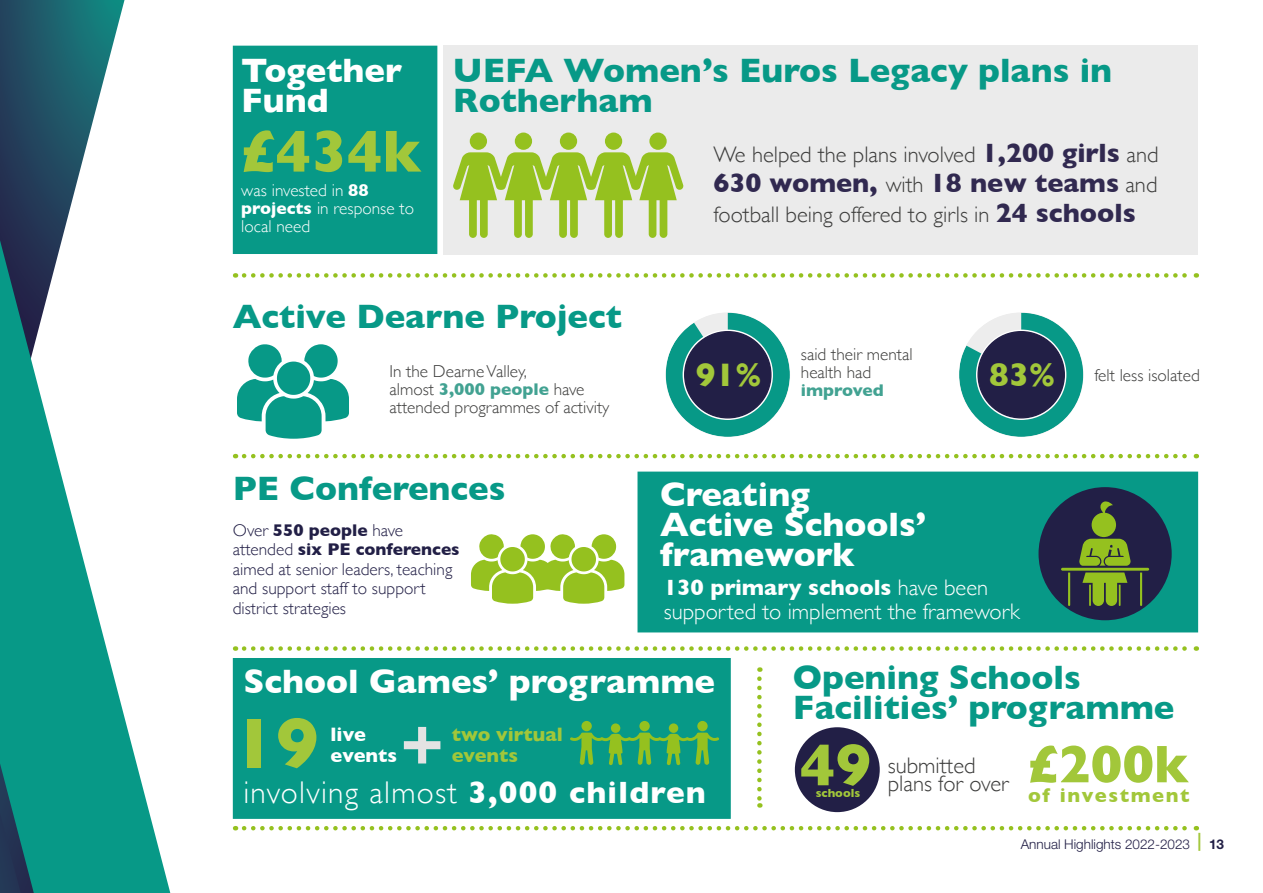
<style>
.page{position:relative;width:1263px;height:893px;background:#fff}
.page>*{position:absolute;margin:0;border:0;box-sizing:border-box;transform-origin:0 0}
.t1{font:700 72.3px "Gill Sans";color:#a2c73a}
.t2{font:700 66.6px "Gill Sans";color:#e3e3e3}
.t3{font:700 60px "Gill Sans";color:#a2c73a}
.t4{font:700 53.55px "Gill Sans";color:#a2c73a}
.t5{font:700 34.5px/30px "Gill Sans";color:#079987}
.t6{font:700 34.5px/30px "Gill Sans";color:#fff}
.t7{font:700 33.15px "Gill Sans";color:#a2c73a}
.t8{font:300 31.35px "Gill Sans";letter-spacing:.04em;color:#fff}
.t9{font:700 27px "Gill Sans";color:#312950}
.t10{font:300 22.5px/18px "Gill Sans";color:#3c3c3b}
.t11{font:300 22.5px/24px "Gill Sans";color:#fff}
.t12{font:700 20.1px "Gill Sans";letter-spacing:.08em;color:#a2c73a}
.t13{font:700 19.8px/20.7px "Gill Sans";color:#a2c73a}
.t14{font:700 19.8px "Gill Sans";color:#fff}
.t15{font:300 17.25px/19.5px "Gill Sans";color:#221f46}
.t16{font:300 17.25px/18px "Gill Sans";color:#3c3c3b}
.t17{font:300 17.25px/18px "Gill Sans";color:#fff}
.t18{font:700 17.25px "Gill Sans";color:#42a292}
.t19{font:300 13.5px "Helvetica Neue LT Std";color:#221f46}
.t20{font:700 12px "Gill Sans";color:#a2c73a}
.s1{font-weight:700}
.s2{font-weight:700;font-size:27px;color:#312950}
.s3{font-weight:300;font-size:22.5px;color:#3c3c3b}
.s4{font-weight:700;color:#42a292}
.s5{font-weight:700;font-size:33.15px;color:#a2c73a}
.s6{font-weight:500;font-size:18px;color:#a2c73a}
</style>
<div class="page">
<svg style="left:0;top:0;width:124px;height:240px"></svg>
<svg style="left:0;top:240px;width:170px;height:653px"></svg>
<svg style="left:0;top:763px;width:34px;height:130px;background:#15666d"></svg>
<div style="left:233px;top:658px;width:498px;height:161px;background:#079987;border:2px solid #079987"></div>
<svg style="left:237px;top:344px;width:112px;height:95px"></svg>
<svg style="left:244px;top:273px;width:953px;height:5px"></svg>
<svg style="left:665px;top:312px;width:125px;height:125px"></svg>
<svg style="left:959px;top:312px;width:124px;height:125px"></svg>
<svg style="left:244px;top:454px;width:953px;height:4px"></svg>
<div style="left:637px;top:472px;width:561px;height:160px;background:#079987"></div>
<svg style="left:244px;top:646px;width:953px;height:5px"></svg>
<div style="left:1038px;top:487px;width:134px;height:133px;background:#221f46;border-radius:50%"></div>
<svg style="left:1140px;top:572px;width:2px;height:34px"></svg>
<svg style="left:1068px;top:572px;width:2px;height:34px"></svg>
<svg style="left:1079px;top:501px;width:52px;height:65px"></svg>
<hr style="left:1061px;top:568px;width:88px;height:3px;background:#95c11f">
<svg style="left:1082px;top:572px;width:45px;height:34px"></svg>
<div style="left:795px;top:727px;width:85px;height:85px;background:#221f46;border-radius:50%"></div>
<svg style="left:757px;top:679px;width:5px;height:129px"></svg>
<svg style="left:244px;top:826px;width:953px;height:4px"></svg>
<div style="left:443px;top:46px;width:755px;height:209px;background:#ebebeb"></div>
<div style="left:233px;top:46px;width:204px;height:208px;background:#079987"></div>
<div style="left:560px;top:133px;width:17px;height:17px;background:#95c11f;border-radius:50%"></div>
<div style="left:605px;top:133px;width:17px;height:17px;background:#95c11f;border-radius:50%"></div>
<div style="left:470px;top:133px;width:17px;height:17px;background:#95c11f;border-radius:50%"></div>
<div style="left:515px;top:133px;width:17px;height:17px;background:#95c11f;border-radius:50%"></div>
<div style="left:649px;top:133px;width:18px;height:17px;background:#95c11f;border-radius:50%"></div>
<svg style="left:453px;top:152px;width:231px;height:86px"></svg>
<svg style="left:471px;top:534px;width:153px;height:70px"></svg>
<div style="left:669px;top:723px;width:9px;height:10px;background:#95c11f;border-radius:50%"></div>
<div style="left:611px;top:723px;width:9px;height:10px;background:#95c11f;border-radius:50%"></div>
<div style="left:581px;top:721px;width:11px;height:10px;background:#95c11f;border-radius:50%"></div>
<svg style="left:570px;top:732px;width:149px;height:33px"></svg>
<div style="left:639px;top:721px;width:11px;height:10px;background:#95c11f;border-radius:50%"></div>
<div style="left:697px;top:721px;width:11px;height:10px;background:#95c11f;border-radius:50%"></div>
<h3 class="t6" style="left:241px;top:55px;width:162px">Together<br>Fund</h3>
<h3 class="t3" style="left:241px;top:104px;width:182px">£434k</h3>
<p class="t17" style="left:241px;top:180px;width:174px">was invested in <span class="s1">88 projects</span> in response to local need</p>
<h3 class="t5" style="left:453px;top:55px;width:661px">UEFA Women’s Euros Legacy plans in<br>Rotherham</h3>
<h3 class="t10" style="left:713px;top:145px;width:447px">We helped the plans involved <span class="s2">1,200 girls</span> and</h3>
<h3 class="t9" style="left:713px;top:161px;width:446px">630 women, <span class="s3">with</span> 18 new teams <span class="s3">and</span></h3>
<h3 class="t10" style="left:713px;top:205px;width:424px">football being offered to girls in <span class="s2">24 schools</span></h3>
<h3 class="t5" style="left:233px;top:300px;width:391px">Active Dearne Project</h3>
<p class="t16" style="left:389px;top:362px;width:221px">In the Dearne Valley,<br>almost <span class="s4">3,000 people</span> have attended programmes of activity</p>
<h3 class="t7" style="left:696px;top:348px;width:68px">91%</h3>
<p class="t16" style="left:801px;top:344px;width:113px">said their mental health had</p>
<p class="t18" style="left:801px;top:376px;width:85px">improved</p>
<p class="t16" style="left:989px;top:365px;width:212px"><span class="s5">83%</span> felt less isolated</p>
<h3 class="t5" style="left:233px;top:472px;width:274px">PE Conferences</h3>
<p class="t15" style="left:233px;top:520px;width:228px">Over <span class="s1">550 people</span> have attended <span class="s1">six PE conferences </span>aimed at senior leaders, teaching and support staff to support district strategies</p>
<h3 class="t6" style="left:660px;top:479px;width:268px">Creating<br>Active Schools’ framework</h3>
<h3 class="t11" style="left:664px;top:574px;width:358px"><span class="s1">130 primary schools</span> have been supported to implement the framework</h3>
<h3 class="t6" style="left:243px;top:666px;width:473px">School Games’ programme</h3>
<h1 class="t1" style="left:233px;top:686px;width:87px">19</h1>
<h2 class="t2" style="left:400px;top:692px;width:46px">+</h2>
<p class="t13" style="left:452px;top:724px;width:113px">two virtual events</p>
<p class="t14" style="left:331px;top:719px;width:37px">live</p>
<p class="t14" style="left:331px;top:740px;width:68px">events</p>
<h3 class="t8" style="left:243px;top:768px;width:464px">involving almost <span class="s1">3,000 children</span></h3>
<h3 class="t5" style="left:793px;top:662px;width:383px">Opening Schools<br>Facilities’ programme</h3>
<h3 class="t4" style="left:1028px;top:722px;width:162px">£200k</h3>
<p class="t12" style="left:1028px;top:780px;width:163px">of investment</p>
<h3 class="t3" style="left:800px;top:717px;width:73px">49</h3>
<p class="t20" style="left:816px;top:783px;width:46px">schools</p>
<h3 class="t10" style="left:888px;top:755px;width:122px">submitted plans for over</h3>
<p class="t19" style="left:1021px;top:836px;width:205px">Annual Highlights 2022-2023 <span class="s6">|</span> <span class="s1">13</span></p>
</div>
